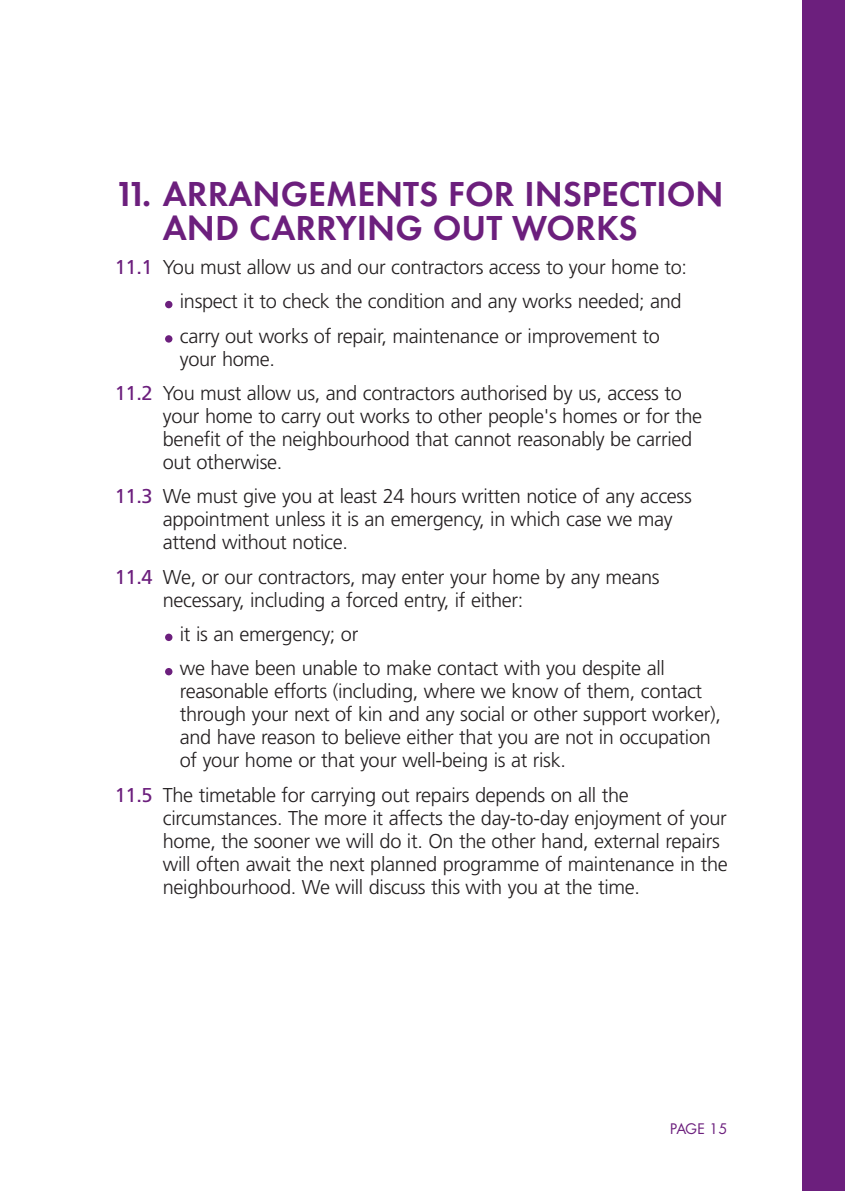
<style>
.page{position:relative;width:845px;height:1191px;background:#fff}
.page>*{position:absolute;margin:0;border:0;box-sizing:border-box;transform-origin:0 0}
.t1{font:600 36px/34px "Futura T";color:#6c1f7d}
.t2{font:300 20px/23px "Frutiger";letter-spacing:-.015em;color:#231f20}
.t3{font:16px "Futura T";letter-spacing:-.02em;color:#6c1f7d}
.s1{font-weight:400;color:#6c1f7d}
</style>
<div class="page">
<div style="left:165px;top:668px;width:7px;height:7px;background:#6c1f7d;border-radius:50%"></div>
<div style="left:165px;top:633px;width:7px;height:8px;background:#6c1f7d;border-radius:50%"></div>
<div style="left:165px;top:335px;width:7px;height:7px;background:#6c1f7d;border-radius:50%"></div>
<div style="left:165px;top:301px;width:7px;height:7px;background:#6c1f7d;border-radius:50%"></div>
<div style="left:802px;top:0;width:43px;height:1191px;background:#6c1f7d"></div>
<h1 class="t1" style="left:163px;top:179px;width:562px;text-indent:-48px">11. ARRANGEMENTS FOR INSPECTION<br>AND CARRYING OUT WORKS</h1>
<p class="t2" style="left:180px;top:251px;width:509px;line-height:34.4px;text-indent:-65px"><span class="s1">11.1</span> You must allow us and our contractors access to your home to: inspect it to check the condition and any works needed; and carry out works of repair, maintenance or improvement to</p>
<p class="t2" style="left:115px;top:343px;width:568px;line-height:34.4px;text-indent:65px">your home.<br><span class="s1">11.2</span> You must allow us, and contractors authorised by us, access to</p>
<p class="t2" style="left:163px;top:406px;width:541px">your home to carry out works to other people's homes or for the benefit of the neighbourhood that cannot reasonably be carried out otherwise.</p>
<p class="t2" style="left:163px;top:486px;width:530px;text-indent:-48px"><span class="s1">11.3</span> We must give you at least 24 hours written notice of any access appointment unless it is an emergency, in which case we may attend without notice.</p>
<p class="t2" style="left:163px;top:567px;width:498px;text-indent:-48px"><span class="s1">11.4</span> We, or our contractors, may enter your home by any means necessary, including a forced entry, if either:</p>
<p class="t2" style="left:180px;top:618px;width:486px;line-height:34.4px">it is an emergency; or<br>we have been unable to make contact with you despite all</p>
<p class="t2" style="left:180px;top:681px;width:543px">reasonable efforts (including, where we know of them, contact through your next of kin and any social or other support worker), and have reason to believe either that you are not in occupation of your home or that your well-being is at risk.</p>
<p class="t2" style="left:163px;top:785px;width:566px;text-indent:-48px"><span class="s1">11.5</span> The timetable for carrying out repairs depends on all the circumstances. The more it affects the day-to-day enjoyment of your home, the sooner we will do it. On the other hand, external repairs will often await the next planned programme of maintenance in the neighbourhood. We will discuss this with you at the time.</p>
<p class="t3" style="left:670px;top:1122px;width:59px">PAGE 15</p>
</div>
